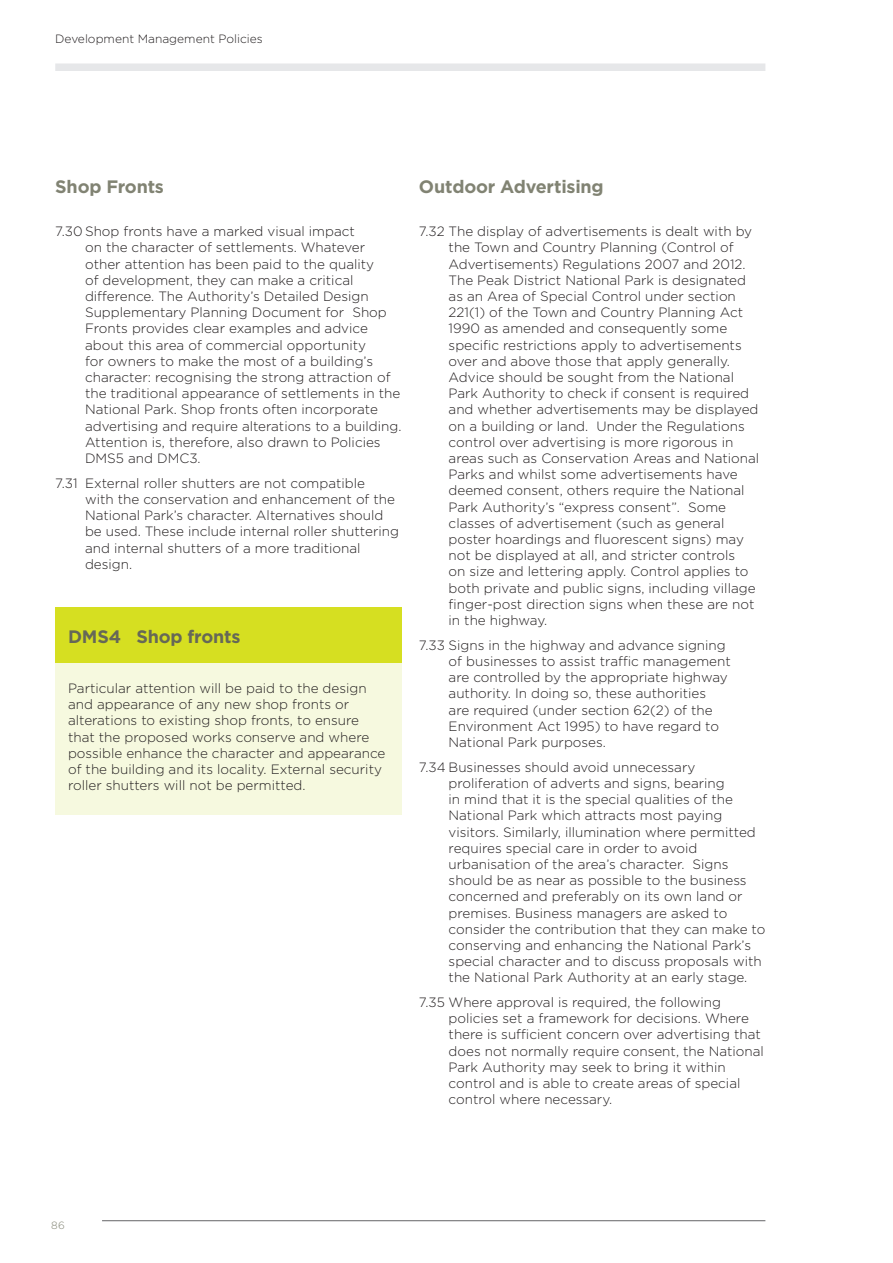
<style>
.page{position:relative;width:893px;height:1263px;background:#fff}
.page>*{position:absolute;margin:0;border:0;box-sizing:border-box;transform-origin:0 0}
.t1{font:700 18px "Gotham";letter-spacing:-.01em;color:#818373}
.t2{font:700 18px "Gotham";letter-spacing:-.01em;color:#666857}
.t3{font:300 13.5px/16.2px "Gotham";color:#231f20}
.t4{font:300 12px "Gotham";color:#231f20}
.t5{font:300 10.5px "Gotham";color:#818373}
</style>
<div class="page">
<div style="left:55px;top:607px;width:347px;height:57px;background:#d6df21"></div>
<div style="left:55px;top:664px;width:347px;height:151px;background:#f6f9df"></div>
<hr style="left:102px;top:1220px;width:663px;height:1px;background:#636366">
<div style="left:55px;top:63px;width:710px;height:8px;background:#e6e7e9"></div>
<p class="t4" style="left:55px;top:31px;width:209px">Development Management Policies</p>
<h1 class="t1" style="left:55px;top:175px;width:110px">Shop Fronts</h1>
<p class="t3" style="left:85px;top:223px;width:318px;text-indent:-30px">7.30 Shop fronts have a marked visual impact<br>on the character of settlements. Whatever other attention has been paid to the quality<br>of development, they can make a critical difference. The Authority’s Detailed Design Supplementary Planning Document for Shop Fronts provides clear examples and advice about this area of commercial opportunity<br>for owners to make the most of a building’s character: recognising the strong attraction of the traditional appearance of settlements in the National Park. Shop fronts often incorporate advertising and require alterations to a building.<br>Attention is, therefore, also drawn to Policies DMS5 and DMC3.</p>
<p class="t3" style="left:85px;top:474px;width:315px;text-indent:-30px">7.31 External roller shutters are not compatible<br>with the conservation and enhancement of the National Park’s character. Alternatives should be used. These include internal roller shuttering and internal shutters of a more traditional design.</p>
<h1 class="t2" style="left:68px;top:624px;width:174px">DMS4 Shop fronts</h1>
<p class="t3" style="left:68px;top:680px;width:319px">Particular attention will be paid to the design and appearance of any new shop fronts or alterations to existing shop fronts, to ensure that the proposed works conserve and where possible enhance the character and appearance of the building and its locality. External security roller shutters will not be permitted.</p>
<h1 class="t1" style="left:419px;top:175px;width:186px">Outdoor Advertising</h1>
<p class="t3" style="left:449px;top:223px;width:312px;text-indent:-30px">7.32 The display of advertisements is dealt with by the Town and Country Planning (Control of Advertisements) Regulations 2007 and 2012.<br>The Peak District National Park is designated as an Area of Special Control under section 221(1) of the Town and Country Planning Act 1990 as amended and consequently some specific restrictions apply to advertisements over and above those that apply generally.<br>Advice should be sought from the National Park Authority to check if consent is required and whether advertisements may be displayed on a building or land. Under the Regulations control over advertising is more rigorous in areas such as Conservation Areas and National Parks and whilst some advertisements have deemed consent, others require the National Park Authority’s “express consent”. Some classes of advertisement (such as general poster hoardings and fluorescent signs) may not be displayed at all, and stricter controls<br>on size and lettering apply. Control applies to both private and public signs, including village finger-post direction signs when these are not in the highway.</p>
<p class="t3" style="left:449px;top:636px;width:284px;text-indent:-30px">7.33 Signs in the highway and advance signing of businesses to assist traffic management are controlled by the appropriate highway authority. In doing so, these authorities<br>are required (under section 62(2) of the Environment Act 1995) to have regard to National Park purposes.</p>
<p class="t3" style="left:449px;top:758px;width:318px;text-indent:-30px">7.34 Businesses should avoid unnecessary proliferation of adverts and signs, bearing<br>in mind that it is the special qualities of the National Park which attracts most paying visitors. Similarly, illumination where permitted requires special care in order to avoid urbanisation of the area’s character. Signs should be as near as possible to the business concerned and preferably on its own land or premises. Business managers are asked to consider the contribution that they can make to conserving and enhancing the National Park’s special character and to discuss proposals with the National Park Authority at an early stage.</p>
<p class="t3" style="left:449px;top:994px;width:317px;text-indent:-30px">7.35 Where approval is required, the following policies set a framework for decisions. Where there is sufficient concern over advertising that does not normally require consent, the National Park Authority may seek to bring it within control and is able to create areas of special control where necessary.</p>
<p class="t5" style="left:51px;top:1218px;width:15px">86</p>
</div>
